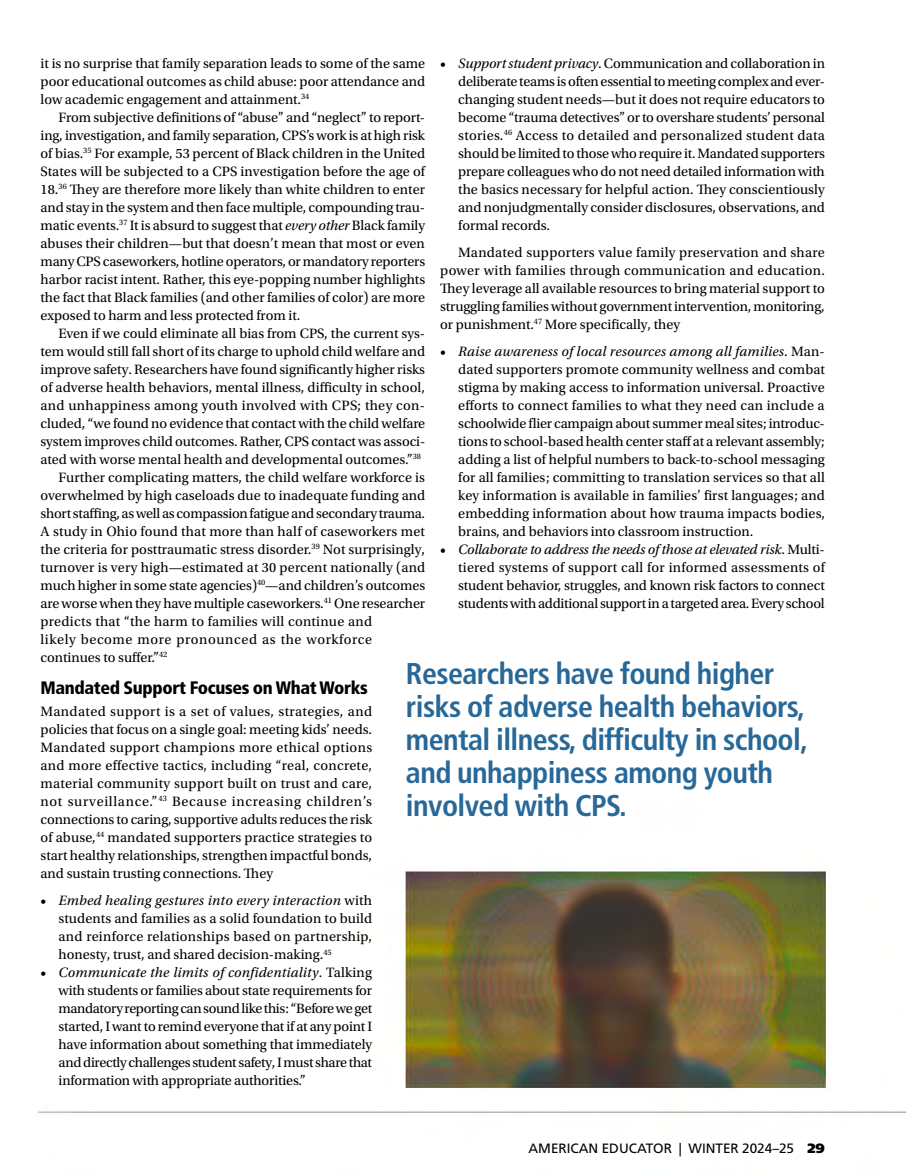
<style>
.page{position:relative;width:906px;height:1176px;background:#fff}
.page>*{position:absolute;margin:0;border:0;box-sizing:border-box;transform-origin:0 0}
.t1{font:700 condensed 30px/33px "Frutiger LT Std";letter-spacing:-.02em;color:#276898}
.t2{font:900 condensed 18px "Frutiger LT Std";letter-spacing:-.02em;color:#000}
.t3{font:14.25px/18px "Utopia Std";color:#000;text-align:justify}
.t4{font:14.25px "Utopia Std";letter-spacing:.02em;color:#000}
.t5{font:14.25px "Utopia Std";letter-spacing:.04em;color:#000}
.t6{font:13.5px "Frutiger LT Std";color:#000}
.s1{font-style:italic}
.s2{font-weight:900}
</style>
<div class="page">
<img style="left:38px;top:869px;width:867px;height:244px">
<p class="t3" style="left:458px;top:54px;width:368px;text-indent:-18px">• <span class="s1">Support student privacy</span>. Communication and collaboration in deliberate teams is often essential to meeting complex and ever&shy;changing student needs—but it does not require educators to become “trauma detectives” or to overshare students’ personal stories.<sup>46</sup> Access to detailed and personalized student data should be limited to those who require it. Mandated supporters prepare colleagues who do not need detailed information with the basics necessary for helpful action. They conscientiously and nonjudgmentally consider disclosures, observations, and formal records.</p>
<p class="t3" style="left:440px;top:243px;width:386px;text-indent:18px">Mandated supporters value family preservation and share power with families through communication and education.<br>They leverage all available resources to bring material support to struggling families without government intervention, monitoring, or punishment.<sup>47</sup> More specifically, they</p>
<p class="t3" style="left:458px;top:342px;width:368px;text-indent:-18px">• <span class="s1">Raise awareness of local resources among all families</span>. Man&shy;dated supporters promote community wellness and combat stigma by making access to information universal. Proactive efforts to connect families to what they need can include a schoolwide flier campaign about summer meal sites; introduc&shy;tions to school-based health center staff at a relevant assembly; adding a list of helpful numbers to back-to-school messaging for all families; committing to translation services so that all key information is available in families’ first languages; and embedding information about how trauma impacts bodies, brains, and behaviors into classroom instruction.</p>
<p class="t3" style="left:458px;top:540px;width:368px;text-indent:-18px">• <span class="s1">Collaborate to address the needs of those at elevated risk</span>. Multi&shy;tiered systems of support call for informed assessments of student behavior, struggles, and known risk factors to connect students with additional support in a targeted area. Every school</p>
<p class="t3" style="left:40px;top:54px;width:386px">it is no surprise that family separation leads to some of the same poor educational outcomes as child abuse: poor attendance and low academic engagement and attainment.<sup>34</sup></p>
<p class="t3" style="left:40px;top:108px;width:386px;text-indent:18px">From subjective definitions of “abuse” and “neglect” to report&shy;ing, investigation, and family separation, CPS’s work is at high risk of bias.<sup>35</sup> For example, 53 percent of Black children in the United States will be subjected to a CPS investigation before the age of 18.<sup>36</sup> They are therefore more likely than white children to enter and stay in the system and then face multiple, compounding trau&shy;matic events.<sup>37</sup> It is absurd to suggest that <span class="s1">every other</span> Black family abuses their children—but that doesn’t mean that most or even many CPS caseworkers, hotline operators, or mandatory reporters harbor racist intent. Rather, this eye-popping number highlights the fact that Black families (and other families of color) are more exposed to harm and less protected from it.</p>
<p class="t3" style="left:58px;top:324px;width:368px">Even if we could eliminate all bias from CPS, the current sys-</p>
<p class="t3" style="left:40px;top:342px;width:386px">tem would still fall short of its charge to uphold child welfare and</p>
<p class="t3" style="left:40px;top:360px;width:386px">improve safety. Researchers have found significantly higher risks</p>
<p class="t3" style="left:40px;top:378px;width:386px">of adverse health behaviors, mental illness, difficulty in school,</p>
<p class="t4" style="left:40px;top:397px;width:386px">and unhappiness among youth involved with CPS; they con-</p>
<p class="t3" style="left:40px;top:414px;width:386px">cluded, “we found no evidence that contact with the child welfare</p>
<p class="t3" style="left:40px;top:432px;width:386px">system improves child outcomes. Rather, CPS contact was associ-</p>
<p class="t3" style="left:40px;top:450px;width:382px">ated with worse mental health and developmental outcomes.”<sup>38</sup></p>
<p class="t3" style="left:59px;top:468px;width:368px">Further complicating matters, the child welfare workforce is</p>
<p class="t3" style="left:41px;top:486px;width:386px">overwhelmed by high caseloads due to inadequate funding and</p>
<p class="t3" style="left:41px;top:504px;width:386px">short staffing, as well as compassion fatigue and secondary trauma.</p>
<p class="t3" style="left:41px;top:522px;width:386px">A study in Ohio found that more than half of caseworkers met</p>
<p class="t3" style="left:41px;top:540px;width:386px">the criteria for posttraumatic stress disorder.<sup>39</sup> Not surprisingly,</p>
<p class="t3" style="left:40px;top:558px;width:386px">turnover is very high—estimated at 30 percent nationally (and</p>
<p class="t3" style="left:40px;top:576px;width:386px">much higher in some state agencies)<sup>40</sup>—and children’s outcomes</p>
<p class="t3" style="left:40px;top:594px;width:386px">are worse when they have multiple caseworkers.<sup>41</sup> One researcher</p>
<p class="t4" style="left:41px;top:613px;width:333px">predicts that “the harm to families will continue and</p>
<p class="t5" style="left:41px;top:631px;width:333px">likely become more pronounced as the workforce</p>
<p class="t3" style="left:41px;top:648px;width:128px">continues to suffer.”<sup>42</sup></p>
<p class="t2" style="left:40px;top:676px;width:328px">Mandated Support Focuses on What Works</p>
<p class="t3" style="left:40px;top:702px;width:333px">Mandated support is a set of values, strategies, and policies that focus on a single goal: meeting kids’ needs.<br>Mandated support champions more ethical options and more effective tactics, including “real, concrete, material community support built on trust and care, not surveillance.”<sup>43</sup> Because increasing children’s connections to caring, supportive adults reduces the risk of abuse,<sup>44</sup> mandated supporters practice strategies to start healthy relationships, strengthen impactful bonds, and sustain trusting connections. They</p>
<p class="t3" style="left:59px;top:891px;width:315px;text-indent:-18px">• <span class="s1">Embed healing gestures into every interaction</span> with students and families as a solid foundation to build and reinforce relationships based on partnership, honesty, trust, and shared decision-making.<sup>45</sup></p>
<p class="t3" style="left:58px;top:963px;width:315px;text-indent:-18px">• <span class="s1">Communicate the limits of confidentiality</span>. Talking with students or families about state requirements for mandatory reporting can sound like this: “Before we get started, I want to remind everyone that if at any point I have information about something that immediately and directly challenges student safety, I must share that information with appropriate authorities.”</p>
<h1 class="t1" style="left:406px;top:656px;width:403px">Researchers have found higher risks of adverse health behaviors, mental illness, difficulty in school, and unhappiness among youth involved with CPS.</h1>
<p class="t6" style="left:528px;top:1139px;width:298px">AMERICAN EDUCATOR | WINTER 2024–25 <span class="s2">29</span></p>
</div>
